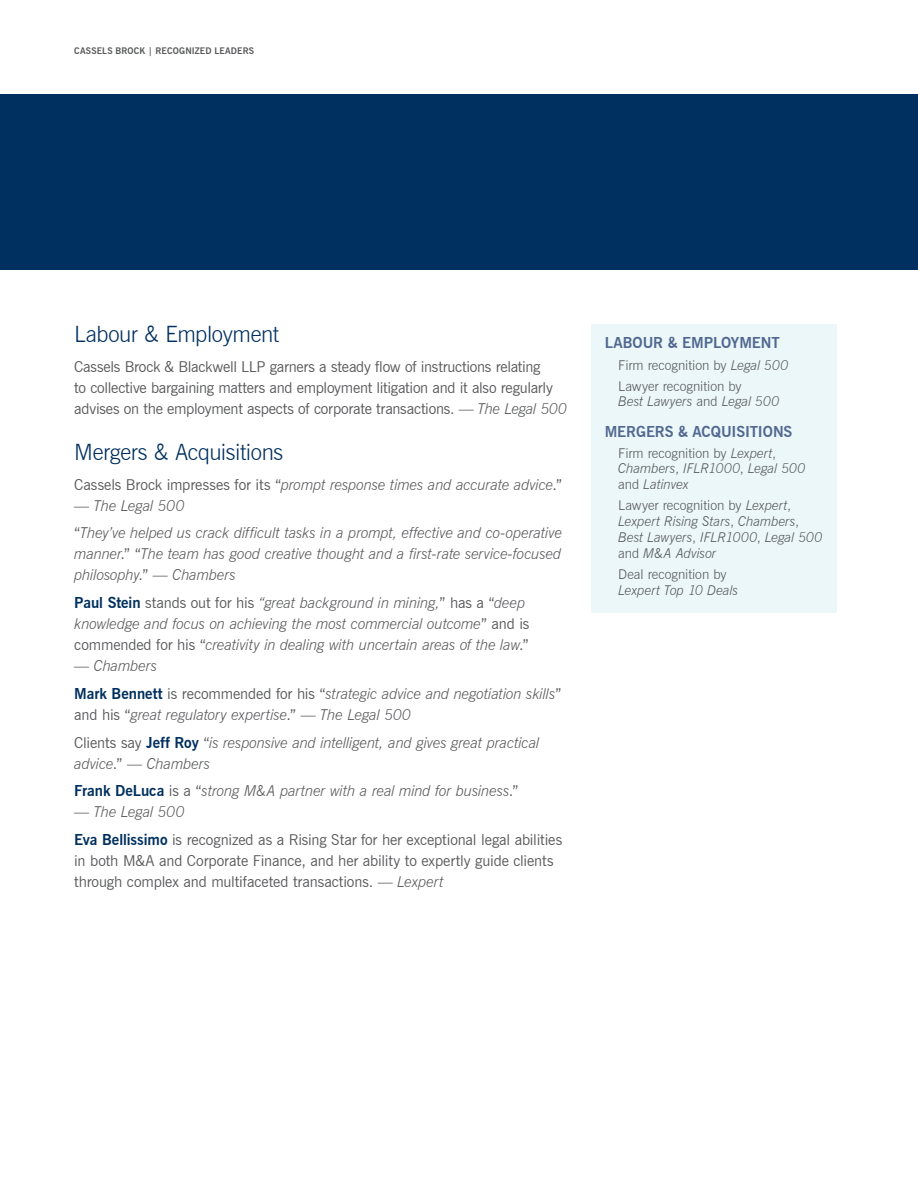
<style>
.page{position:relative;width:918px;height:1188px;background:#fff}
.page>*{position:absolute;margin:0;border:0;box-sizing:border-box;transform-origin:0 0}
.Subheading-1{font:300 22.5px "News Gothic BT";letter-spacing:-.015em;color:#00305f}
.Publication_Quotes{font:italic 300 15px/21px "News Gothic BT";letter-spacing:-.01em;color:#58595b}
.Publication_Quotes-2{font:15px/21px "News Gothic BT";letter-spacing:-.015em;color:#58595b}
.t1{font:700 15px "News Gothic BT";letter-spacing:-.01em;color:#526890}
.t2{font:italic 300 13.5px/15.8px "News Gothic BT";letter-spacing:-.005em;color:#58595b}
.t3{font:300 13.5px/21.1px "News Gothic BT";color:#58595b}
.t4{font:700 9px "News Gothic BT";letter-spacing:.015em;color:#58595b}
.s1{font-weight:300;font-style:italic}
.s2{font-weight:400;font-style:normal}
.s3{font-weight:700;font-style:normal;color:#00305f}
.s4{font-weight:700;color:#00305f}
.s5{font-style:italic}
.s6{font-style:normal}
</style>
<div class="page">
<div style="left:0;top:94px;width:918px;height:176px;background:#00305f"></div>
<div style="left:592px;top:324px;width:245px;height:288px;background:#ebf7f9"></div>
<p class="t4" style="left:74px;top:45px;width:181px">CASSELS BROCK | RECOGNIZED LEADERS</p>
<p class="Subheading-1" style="left:74px;top:320px;width:206px">Labour &amp; Employment</p>
<p class="Publication_Quotes-2" style="left:74px;top:356px;width:494px">Cassels Brock &amp; Blackwell LLP garners a steady flow of instructions relating<br>to collective bargaining matters and employment litigation and it also regularly advises on the employment aspects of corporate transactions. — <span class="s1">The Legal 500</span></p>
<p class="Subheading-1" style="left:74px;top:438px;width:211px">Mergers &amp; Acquisitions</p>
<p class="Publication_Quotes" style="left:74px;top:474px;width:490px"><span class="s2">Cassels Brock impresses for its “</span>prompt response times and accurate advice<span class="s2">.”</span></p>
<p class="Publication_Quotes" style="left:74px;top:495px;width:112px"><span class="s2">—</span> The Legal 500</p>
<p class="Publication_Quotes" style="left:74px;top:522px;width:489px;text-align:justify"><span class="s2">“</span>They’ve helped us crack difficult tasks in a prompt, effective and co-operative manner<span class="s2">.” “</span>The team has good creative thought and a first-rate service-focused philosophy<span class="s2">.” —</span> Chambers</p>
<p class="Publication_Quotes" style="left:74px;top:592px;width:457px"><span class="s3">Paul Stein</span> <span class="s2">stands out for his</span> “great background in mining,<span class="s2">” has a “</span>deep knowledge and focus on achieving the most commercial outcome<span class="s2">” and is commended for his “</span>creativity in dealing with uncertain areas of the law<span class="s2">.”</span></p>
<p class="Publication_Quotes" style="left:74px;top:655px;width:84px"><span class="s2">—</span> Chambers</p>
<p class="Publication_Quotes" style="left:74px;top:683px;width:489px"><span class="s3">Mark Bennett</span> <span class="s2">is recommended for his “</span>strategic advice and negotiation skills<span class="s2">” and his “</span>great regulatory expertise<span class="s2">.” —</span> The Legal 500</p>
<p class="Publication_Quotes" style="left:74px;top:732px;width:467px"><span class="s2">Clients say</span> <span class="s3">Jeff Roy</span> <span class="s2">“</span>is responsive and intelligent, and gives great practical advice<span class="s2">.” —</span> Chambers</p>
<p class="Publication_Quotes" style="left:74px;top:780px;width:446px"><span class="s3">Frank DeLuca</span> <span class="s2">is a “</span>strong M&amp;A partner with a real mind for business<span class="s2">.”</span></p>
<p class="Publication_Quotes" style="left:74px;top:801px;width:112px"><span class="s2">—</span> The Legal 500</p>
<p class="Publication_Quotes-2" style="left:74px;top:829px;width:490px"><span class="s4">Eva Bellissimo</span> is recognized as a Rising Star for her exceptional legal abilities in both M&amp;A and Corporate Finance, and her ability to expertly guide clients through complex and multifaceted transactions. — <span class="s1">Lexpert</span></p>
<p class="t1" style="left:605px;top:334px;width:177px">LABOUR &amp; EMPLOYMENT</p>
<p class="t3" style="left:618px;top:354px;width:172px">Firm recognition by <span class="s5">Legal 500<br></span>Lawyer recognition by</p>
<p class="t2" style="left:618px;top:394px;width:163px">Best Lawyers <span class="s6">and</span> Legal 500</p>
<p class="t1" style="left:605px;top:422px;width:189px">MERGERS &amp; ACQUISITIONS</p>
<p class="t2" style="left:618px;top:445px;width:189px"><span class="s6">Firm recognition by</span> Lexpert<span class="s6">,<br></span>Chambers<span class="s6">,</span> IFLR1000<span class="s6">,</span> Legal 500 <span class="s6">and</span> Latinvex</p>
<p class="t2" style="left:618px;top:498px;width:206px"><span class="s6">Lawyer recognition by</span> Lexpert<span class="s6">,<br></span>Lexpert Rising Stars<span class="s6">,</span> Chambers<span class="s6">,<br></span>Best Lawyers<span class="s6">,</span> IFLR1000<span class="s6">,</span> Legal 500 <span class="s6">and</span> M&amp;A Advisor</p>
<p class="t3" style="left:618px;top:563px;width:110px">Deal recognition by</p>
<p class="t2" style="left:618px;top:582px;width:122px">Lexpert Top 10 Deals</p>
</div>
